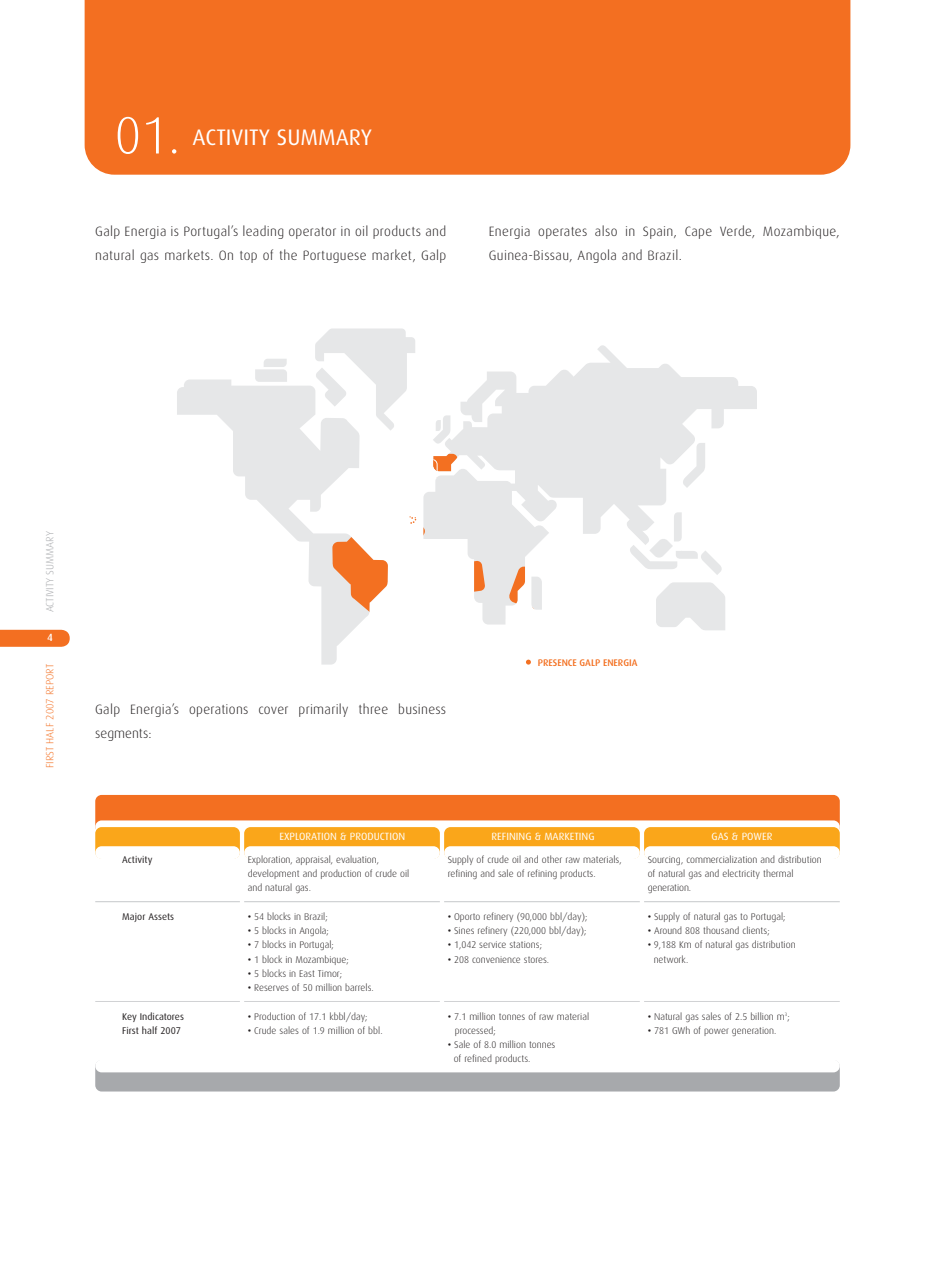
<style>
.page{position:relative;width:936px;height:1276px;background:#fff}
.page>*{position:absolute;margin:0;border:0;box-sizing:border-box;transform-origin:0 0}
.t1{font:300 52.5px "Dax";color:#fff}
.t2{font:22.5px "Dax";color:#fff}
.t3{font:300 13.5px/24px "Dax";letter-spacing:.025em;color:#231f20}
.t4{font:10.5px "Dax";color:#fff}
.t5{font:300 10.5px "Dax";color:#f36f21}
.t6{font:300 10.5px "Dax";color:#a7a9ac}
.t7{font:500 10.5px "Dax";color:#fff}
.t8{font:300 9.75px/14.2px "Dax";color:#231f20}
.t9{font:9.75px "Dax";color:#231f20}
.t10{font:500 9.6px "Dax";color:#f37021}
.s1{font-weight:500}
</style>
<div class="page">
<svg style="left:0;top:630px;width:70px;height:17px"></svg>
<div style="left:85px;top:0;width:765px;height:175px;background:#f36f21"></div>
<svg style="left:177px;top:328px;width:580px;height:336px"></svg>
<svg style="left:452px;top:560px;width:33px;height:34px"></svg>
<svg style="left:508px;top:566px;width:30px;height:46px"></svg>
<svg style="left:332px;top:515px;width:93px;height:108px"></svg>
<svg style="left:432px;top:454px;width:25px;height:18px"></svg>
<div style="left:416px;top:459px;width:21px;height:21px;background:#fff;border:1px solid #fff;border-radius:5px"></div>
<svg style="left:526px;top:659px;width:5px;height:5px"></svg>
<svg style="left:675px;top:551px;width:22px;height:8px"></svg>
<div style="left:95px;top:1060px;width:744px;height:31px;background:#a7a9ac;border-radius:6px"></div>
<div style="left:95px;top:1059px;width:744px;height:13px;background:#fff;border-radius:6px"></div>
<div style="left:95px;top:795px;width:744px;height:38px;background:#f36f21;border-radius:6px"></div>
<div style="left:95px;top:820px;width:744px;height:13px;background:#fff;border-radius:6px"></div>
<div style="left:644px;top:827px;width:195px;height:31px;background:#faa61a;border-radius:6px"></div>
<div style="left:644px;top:846px;width:195px;height:13px;background:#fff;border-radius:6px"></div>
<div style="left:444px;top:827px;width:195px;height:31px;background:#faa61a;border-radius:6px"></div>
<div style="left:444px;top:846px;width:195px;height:13px;background:#fff;border-radius:6px"></div>
<div style="left:244px;top:827px;width:196px;height:31px;background:#faa61a;border-radius:6px"></div>
<div style="left:244px;top:846px;width:196px;height:13px;background:#fff;border-radius:6px"></div>
<div style="left:95px;top:827px;width:145px;height:31px;background:#faa61a;border-radius:6px"></div>
<div style="left:95px;top:846px;width:145px;height:13px;background:#fff;border-radius:6px"></div>
<hr style="left:644px;top:901px;width:195px;height:1px;background:#c6c8ca">
<hr style="left:444px;top:901px;width:195px;height:1px;background:#c6c8ca">
<hr style="left:244px;top:901px;width:196px;height:1px;background:#c6c8ca">
<hr style="left:95px;top:901px;width:145px;height:1px;background:#c6c8ca">
<hr style="left:644px;top:1001px;width:195px;height:1px;background:#d1d2d4">
<hr style="left:444px;top:1001px;width:195px;height:1px;background:#d1d2d4">
<hr style="left:244px;top:1001px;width:196px;height:1px;background:#d1d2d4">
<hr style="left:95px;top:1001px;width:145px;height:1px;background:#d1d2d4">
<h1 class="t1" style="left:114px;top:113px;width:67px">01.</h1>
<h2 class="t2" style="left:193px;top:127px;width:181px">ACTIVITY SUMMARY</h2>
<h3 class="t3" style="left:95px;top:221px;width:352px">Galp Energia is Portugal’s leading operator in oil products and natural gas markets. On top of the Portuguese market, Galp</h3>
<h3 class="t3" style="left:489px;top:221px;width:352px">Energia operates also in Spain, Cape Verde, Mozambique,<br>Guinea-Bissau, Angola and Brazil.</h3>
<p class="t6" style="left:45px;top:612px;width:83px;rotate:-90deg">ACTIVITY SUMMARY</p>
<p class="t7" style="left:47px;top:633px;width:7px">4</p>
<p class="t5" style="left:45px;top:768px;width:106px;rotate:-90deg">FIRST HALF 2007 REPORT</p>
<h3 class="t3" style="left:95px;top:699px;width:352px">Galp Energia’s operations cover primarily three business segments:</h3>
<p class="t10" style="left:537px;top:658px;width:101px">PRESENCE GALP ENERGIA</p>
<p class="t4" style="left:279px;top:831px;width:127px">EXPLORATION &amp; PRODUCTION</p>
<p class="t4" style="left:491px;top:831px;width:104px">REFINING &amp; MARKETING</p>
<p class="t4" style="left:711px;top:831px;width:62px">GAS &amp; POWER</p>
<p class="t9" style="left:122px;top:855px;width:32px">Activity</p>
<p class="t8" style="left:248px;top:853px;width:133px">Exploration, appraisal, evaluation,</p>
<p class="t8" style="left:447px;top:853px;width:175px">Supply of crude oil and other raw materials,</p>
<p class="t8" style="left:647px;top:853px;width:175px">Sourcing, commercialization and distribution</p>
<p class="t8" style="left:248px;top:867px;width:163px">development and production of crude oil</p>
<p class="t8" style="left:447px;top:867px;width:149px">refining and sale of refining products.</p>
<p class="t8" style="left:647px;top:867px;width:147px">of natural gas and electricity thermal</p>
<p class="t8" style="left:248px;top:881px;width:65px">and natural gas.</p>
<p class="t8" style="left:647px;top:881px;width:45px">generation.</p>
<p class="t9" style="left:122px;top:912px;width:53px">Major Assets</p>
<p class="t8" style="left:248px;top:910px;width:81px"><span class="s1">•</span> 54 blocks in Brazil;</p>
<p class="t8" style="left:447px;top:910px;width:141px"><span class="s1">•</span> Oporto refinery (90,000 bbl/day);</p>
<p class="t8" style="left:647px;top:910px;width:139px"><span class="s1">•</span> Supply of natural gas to Portugal;</p>
<p class="t8" style="left:248px;top:924px;width:83px"><span class="s1">•</span> 5 blocks in Angola;</p>
<p class="t8" style="left:447px;top:924px;width:140px"><span class="s1">•</span> Sines refinery (220,000 bbl/day);</p>
<p class="t8" style="left:647px;top:924px;width:123px"><span class="s1">•</span> Around 808 thousand clients;</p>
<p class="t8" style="left:248px;top:938px;width:88px"><span class="s1">•</span> 7 blocks in Portugal;</p>
<p class="t8" style="left:447px;top:938px;width:96px"><span class="s1">•</span> 1,042 service stations;</p>
<p class="t8" style="left:647px;top:938px;width:149px"><span class="s1">•</span> 9,188 Km of natural gas distribution</p>
<p class="t8" style="left:248px;top:953px;width:102px"><span class="s1">•</span> 1 block in Mozambique;</p>
<p class="t8" style="left:447px;top:953px;width:103px"><span class="s1">•</span> 208 convenience stores.</p>
<p class="t8" style="left:653px;top:953px;width:36px">network.</p>
<p class="t8" style="left:248px;top:967px;width:96px"><span class="s1">•</span> 5 blocks in East Timor;</p>
<p class="t8" style="left:248px;top:981px;width:128px"><span class="s1">•</span> Reserves of 50 million barrels.</p>
<p class="t9" style="left:122px;top:1012px;width:63px">Key Indicatores</p>
<p class="t8" style="left:248px;top:1010px;width:121px"><span class="s1">•</span> Production of 17.1 kbbl/day;</p>
<p class="t8" style="left:447px;top:1010px;width:143px"><span class="s1">•</span> 7.1 million tonnes of raw material</p>
<p class="t8" style="left:647px;top:1010px;width:143px"><span class="s1">•</span> Natural gas sales of 2.5 billion m<sup>3</sup>;</p>
<p class="t9" style="left:122px;top:1026px;width:60px">First half 2007</p>
<p class="t8" style="left:248px;top:1024px;width:136px"><span class="s1">•</span> Crude sales of 1.9 million of bbl.</p>
<p class="t8" style="left:455px;top:1024px;width:43px">processed;</p>
<p class="t8" style="left:647px;top:1024px;width:130px"><span class="s1">•</span> 781 GWh of power generation.</p>
<p class="t8" style="left:453px;top:1038px;width:103px;text-indent:-6px"><span class="s1">•</span> Sale of 8.0 million tonnes of refined products.</p>
</div>
